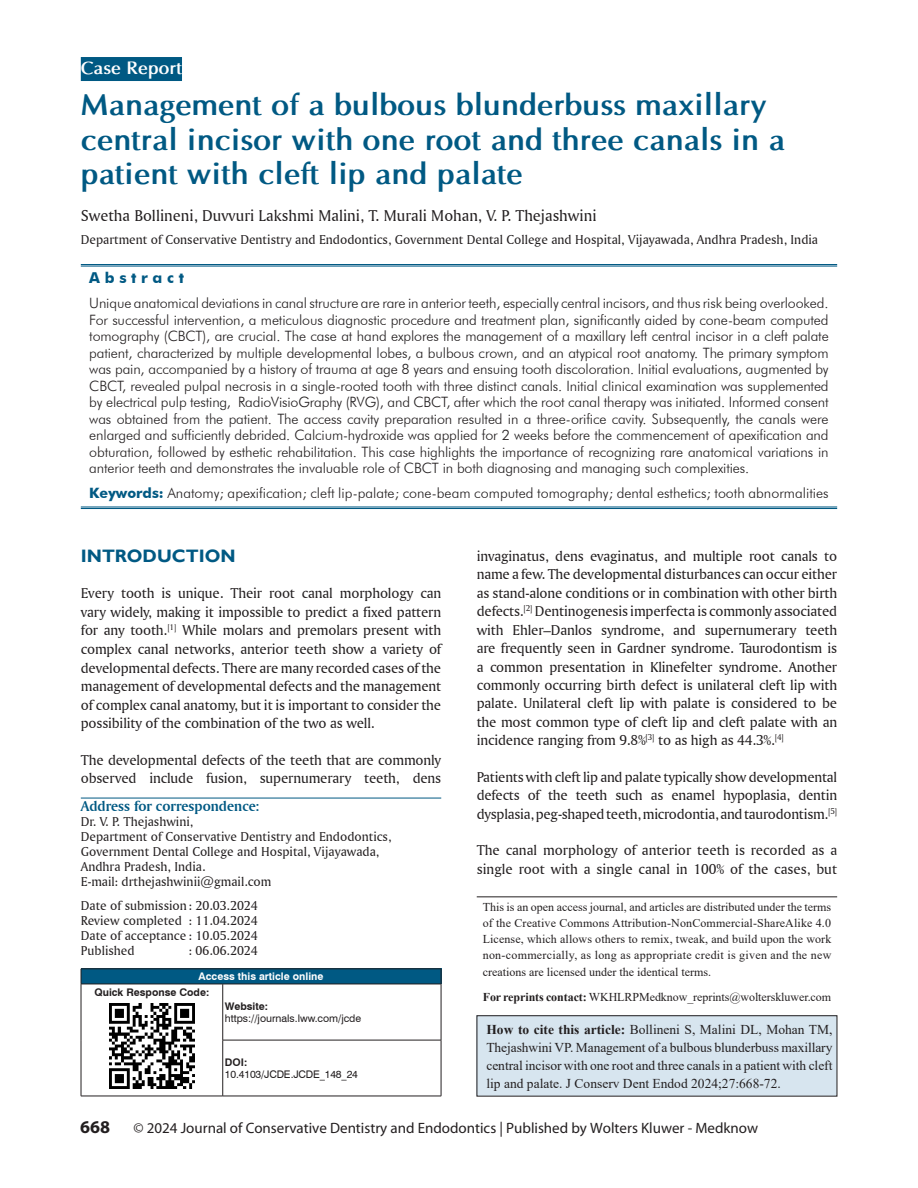
<style>
.page{position:relative;width:918px;height:1188px;background:#fff}
.page>*{position:absolute;margin:0;border:0;box-sizing:border-box;transform-origin:0 0}
.AT{font:700 30px/34.5px "Optima";color:#005983}
.t1{font:700 18px "Gill Sans";color:#005983}
.AH{font:700 18px "Optima";color:#fff}
.L_FOLIO{font:700 18px "Myriad Pro";color:#231f20}
.AU{font:16.5px "Amerigo BT Roman A";color:#231f20}
.TX{font:15px/18.5px "Amerigo BT Roman A";letter-spacing:-.01em;color:#231f20;text-align:justify}
.t2{font:15px "Myriad";color:#231f20}
.ADD{font:15px "Amerigo BT Bold A";color:#005983}
.ABSH{font:700 15px "Futura BT";letter-spacing:.31em;color:#005983}
.ABS_1{font:300 14.25px/16.5px "Futura BT";letter-spacing:-.01em;color:#231f20;text-align:justify}
.KWD{font:300 14.25px "Futura BT";color:#231f20}
.HTC{font:13.5px/18px "Times New Roman";color:#231f20;text-align:justify}
.ADD-2{font:13.5px/15px "Amerigo BT Roman A";color:#231f20}
.AFF{font:13.5px "Amerigo BT Roman A";color:#231f20}
.HIS{font:13.5px/15px "Amerigo BT Roman A";color:#231f20;text-align:justify}
.C{font:12px/16.2px "Times New Roman";color:#231f20;text-align:justify}
.WEB{font:10.5px/12.6px "Swiss 721 BT";color:#231f20}
.AAO{font:700 10.5px "Swiss 721 BT";color:#fff}
.QRC{font:700 10.5px "Swiss 721 BT";color:#231f20}
.s1{font-weight:700;color:#005983}
.s2{font-weight:700}
</style>
<div class="page">
<hr style="left:81px;top:264px;width:756px;height:1px;background:#005983">
<hr style="left:81px;top:266px;width:756px;height:1px;background:#005983">
<hr style="left:81px;top:507px;width:756px;height:1px;background:#005983">
<hr style="left:81px;top:508px;width:756px;height:1px;background:#005983">
<hr style="left:81px;top:798px;width:360px;height:1px;background:#005983">
<div style="left:81px;top:969px;width:360px;height:15px;background:#005983"></div>
<hr style="left:441px;top:984px;width:1px;height:56px;background:#231f20">
<hr style="left:441px;top:1040px;width:1px;height:56px;background:#231f20">
<hr style="left:222px;top:984px;width:1px;height:56px;background:#231f20">
<hr style="left:223px;top:1040px;width:218px;height:1px;background:#231f20">
<hr style="left:222px;top:1040px;width:1px;height:56px;background:#231f20">
<hr style="left:81px;top:1096px;width:142px;height:1px;background:#231f20">
<hr style="left:223px;top:1096px;width:218px;height:1px;background:#231f20">
<hr style="left:81px;top:969px;width:142px;height:1px;background:#231f20">
<svg style="left:81px;top:969px;width:1px;height:15px"></svg>
<hr style="left:223px;top:969px;width:218px;height:1px;background:#231f20">
<svg style="left:441px;top:969px;width:1px;height:15px"></svg>
<hr style="left:81px;top:984px;width:142px;height:1px;background:#231f20">
<hr style="left:223px;top:984px;width:218px;height:1px;background:#231f20">
<hr style="left:81px;top:984px;width:1px;height:56px;background:#231f20">
<hr style="left:81px;top:1040px;width:1px;height:56px;background:#231f20">
<img style="left:109px;top:1003px;width:85px;height:85px">
<div style="left:81px;top:57px;width:101px;height:24px;background:#005983"></div>
<div style="left:477px;top:1016px;width:360px;height:80px;background:#d7e5ef"></div>
<hr style="left:477px;top:896px;width:360px;height:1px;background:#231f20">
<p class="AH" style="left:81px;top:57px;width:103px">Case Report</p>
<p class="AT" style="left:81px;top:87px;width:706px">Management of a bulbous blunderbuss maxillary central incisor with one root and three canals in a patient with cleft lip and palate</p>
<p class="AU" style="left:81px;top:205px;width:517px">Swetha Bollineni, Duvvuri Lakshmi Malini, T. Murali Mohan, V. P. Thejashwini</p>
<p class="AFF" style="left:81px;top:231px;width:739px">Department of Conservative Dentistry and Endodontics, Government Dental College and Hospital, Vijayawada, Andhra Pradesh, India</p>
<p class="ABSH" style="left:89px;top:269px;width:96px">Abstract</p>
<p class="ABS_1" style="left:89px;top:295px;width:741px">Unique anatomical deviations in canal structure are rare in anterior teeth, especially central incisors, and thus risk being overlooked.<br>For successful intervention, a meticulous diagnostic procedure and treatment plan, significantly aided by cone-beam computed tomography (CBCT), are crucial. The case at hand explores the management of a maxillary left central incisor in a cleft palate patient, characterized by multiple developmental lobes, a bulbous crown, and an atypical root anatomy. The primary symptom was pain, accompanied by a history of trauma at age 8 years and ensuing tooth discoloration. Initial evaluations, augmented by CBCT, revealed pulpal necrosis in a single-rooted tooth with three distinct canals. Initial clinical examination was supplemented by electrical pulp testing, RadioVisioGraphy (RVG), and CBCT, after which the root canal therapy was initiated. Informed consent was obtained from the patient. The access cavity preparation resulted in a three-orifice cavity. Subsequently, the canals were enlarged and sufficiently debrided. Calcium-hydroxide was applied for 2 weeks before the commencement of apexification and obturation, followed by esthetic rehabilitation. This case highlights the importance of recognizing rare anatomical variations in anterior teeth and demonstrates the invaluable role of CBCT in both diagnosing and managing such complexities.</p>
<p class="KWD" style="left:89px;top:485px;width:741px"><span class="s1">Keywords:</span> Anatomy; apexification; cleft lip-palate; cone-beam computed tomography; dental esthetics; tooth abnormalities</p>
<h1 class="t1" style="left:81px;top:545px;width:156px">INTRODUCTION</h1>
<p class="TX" style="left:81px;top:584px;width:362px">Every tooth is unique. Their root canal morphology can vary widely, making it impossible to predict a fixed pattern for any tooth.<sup>[1]</sup> While molars and premolars present with complex canal networks, anterior teeth show a variety of developmental defects. There are many recorded cases of the management of developmental defects and the management of complex canal anatomy, but it is important to consider the possibility of the combination of the two as well.</p>
<p class="TX" style="left:81px;top:750px;width:362px">The developmental defects of the teeth that are commonly observed include fusion, supernumerary teeth, dens</p>
<p class="ADD" style="left:81px;top:797px;width:180px">Address for correspondence:</p>
<p class="ADD-2" style="left:81px;top:814px;width:312px">Dr. V. P. Thejashwini,<br>Department of Conservative Dentistry and Endodontics, Government Dental College and Hospital, Vijayawada, Andhra Pradesh, India.<br>E-mail: drthejashwinii@gmail.com</p>
<p class="HIS" style="left:81px;top:897px;width:178px">Date of submission : 20.03.2024<br>Review completed : 11.04.2024<br>Date of acceptance : 10.05.2024<br>Published</p>
<p class="HIS" style="left:189px;top:942px;width:70px">: 06.06.2024</p>
<p class="AAO" style="left:199px;top:969px;width:126px">Access this article online</p>
<p class="QRC" style="left:94px;top:985px;width:116px">Quick Response Code:</p>
<p class="WEB" style="left:225px;top:999px;width:138px"><span class="s2">Website: </span>https://journals.lww.com/jcde</p>
<p class="WEB" style="left:225px;top:1055px;width:135px"><span class="s2">DOI:<br></span>10.4103/JCDE.JCDE_148_24</p>
<p class="TX" style="left:477px;top:546px;width:362px">invaginatus, dens evaginatus, and multiple root canals to name a few. The developmental disturbances can occur either as stand-alone conditions or in combination with other birth defects.<sup>[2]</sup> Dentinogenesis imperfecta is commonly associated with Ehler–Danlos syndrome, and supernumerary teeth are frequently seen in Gardner syndrome. Taurodontism is a common presentation in Klinefelter syndrome. Another commonly occurring birth defect is unilateral cleft lip with palate. Unilateral cleft lip with palate is considered to be the most common type of cleft lip and cleft palate with an incidence ranging from 9.8%<sup>[3]</sup> to as high as 44.3%.<sup>[4]</sup></p>
<p class="TX" style="left:477px;top:767px;width:362px">Patients with cleft lip and palate typically show developmental defects of the teeth such as enamel hypoplasia, dentin dysplasia, peg-shaped teeth, microdontia, and taurodontism.<sup>[5]</sup></p>
<p class="TX" style="left:477px;top:841px;width:362px">The canal morphology of anterior teeth is recorded as a single root with a single canal in 100% of the cases, but</p>
<p class="C" style="left:483px;top:898px;width:350px">This is an open access journal, and articles are distributed under the terms of the Creative Commons Attribution-NonCommercial-ShareAlike 4.0<br>License, which allows others to remix, tweak, and build upon the work non-commercially, as long as appropriate credit is given and the new creations are licensed under the identical terms.</p>
<p class="C" style="left:483px;top:988px;width:350px"><span class="s2">For reprints contact:</span> WKHLRPMedknow_reprints@wolterskluwer.com</p>
<p class="HTC" style="left:486px;top:1020px;width:348px"><span class="s2">How to cite this article:</span> Bollineni S, Malini DL, Mohan TM, Thejashwini VP. Management of a bulbous blunderbuss maxillary central incisor with one root and three canals in a patient with cleft lip and palate. J Conserv Dent Endod 2024;27:668-72.</p>
<p class="L_FOLIO" style="left:80px;top:1115px;width:31px">668</p>
<p class="t2" style="left:133px;top:1120px;width:626px">© 2024 Journal of Conservative Dentistry and Endodontics | Published by Wolters Kluwer - Medknow</p>
</div>
